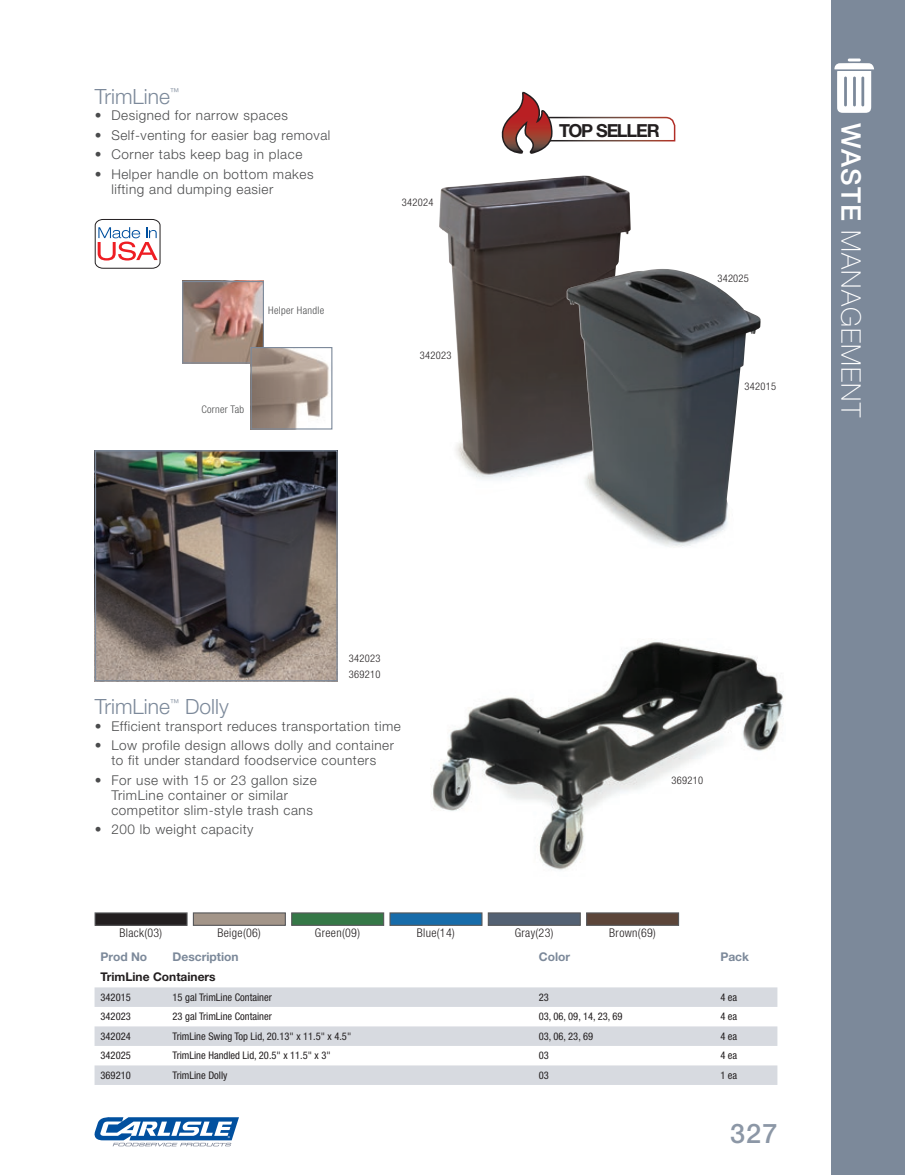
<style>
.page{position:relative;width:905px;height:1175px;background:#fff}
.page>*{position:absolute;margin:0;border:0;box-sizing:border-box;transform-origin:0 0}
.t1{font:100 27px "Helvetica Neue LT Std";letter-spacing:.04em;color:#fff}
.t2{font:500 27px "Helvetica Neue LT Std";color:#8c97a6}
.t3{font:300 21px "Helvetica Neue LT Std";color:#7c899a}
.t4{font:700 18px "Helvetica Neue LT Std";letter-spacing:-.06em;color:#231f20}
.t5{font:300 13.5px/15px "Helvetica Neue LT Std";letter-spacing:.04em;color:#4b4c4d}
.t6{font:300 condensed 12px "Helvetica Neue LT Std";letter-spacing:.03em;color:#231f20}
.t7{font:700 12px "Helvetica Neue LT Std";color:#7c899a}
.t8{font:700 12px "Helvetica Neue LT Std";color:#231f20}
.t9{font:condensed 10.5px "Helvetica Neue LT Std";color:#231f20}
.t10{font:300 condensed 10.5px "Helvetica Neue LT Std";letter-spacing:.025em;color:#231f20}
.t11{font:300 condensed 10.5px "Helvetica Neue LT Std";letter-spacing:.03em;color:#4b4c4d}
.s1{font-weight:500}
</style>
<div class="page">
<div style="left:831px;top:0;width:73px;height:1174px;background:#7c899a"></div>
<svg style="left:834px;top:59px;width:40px;height:54px"></svg>
<svg style="left:94px;top:1117px;width:145px;height:29px"></svg>
<svg style="left:94px;top:987px;width:683px;height:97px;fill:#d7dae0"></svg>
<img style="left:431px;top:641px;width:352px;height:229px">
<div style="left:95px;top:913px;width:92px;height:12px;background:#231f20"></div>
<div style="left:94px;top:912px;width:94px;height:14px;border:1px solid #57585a"></div>
<div style="left:193px;top:912px;width:93px;height:14px;background:#a39589;border:1px solid #57585a"></div>
<div style="left:291px;top:912px;width:93px;height:14px;background:#357847;border:1px solid #57585a"></div>
<div style="left:389px;top:912px;width:93px;height:14px;background:#176caa;border:1px solid #57585a"></div>
<div style="left:488px;top:912px;width:92px;height:14px;background:#536173;border:1px solid #57585a"></div>
<div style="left:586px;top:912px;width:93px;height:14px;background:#5c4539;border:1px solid #57585a"></div>
<img style="left:184px;top:283px;width:78px;height:78px">
<div style="left:182px;top:281px;width:82px;height:82px;border:1px solid #7c899a"></div>
<img style="left:252px;top:349px;width:77px;height:78px">
<div style="left:250px;top:347px;width:82px;height:82px;border:1px solid #7c899a"></div>
<img style="left:439px;top:175px;width:191px;height:304px">
<img style="left:566px;top:269px;width:194px;height:278px">
<img style="left:97px;top:450px;width:241px;height:231px">
<div style="left:95px;top:450px;width:242px;height:231px;border:1px solid #7c899a"></div>
<svg style="left:94px;top:219px;width:67px;height:50px"></svg>
<svg style="left:501px;top:91px;width:175px;height:63px"></svg>
<h2 class="t3" style="left:95px;top:83px;width:86px">TrimLine<sup>™</sup></h2>
<p class="t5" style="left:95px;top:107px;width:195px">• Designed for narrow spaces</p>
<p class="t5" style="left:95px;top:127px;width:237px">• Self-venting for easier bag removal</p>
<p class="t5" style="left:95px;top:146px;width:209px">• Corner tabs keep bag in place</p>
<p class="t5" style="left:111px;top:166px;width:204px;text-indent:-16px">• Helper handle on bottom makes lifting and dumping easier</p>
<p class="t11" style="left:268px;top:304px;width:57px">Helper Handle</p>
<p class="t11" style="left:201px;top:403px;width:44px">Corner Tab</p>
<p class="t10" style="left:402px;top:196px;width:33px">342024</p>
<p class="t10" style="left:420px;top:349px;width:33px">342023</p>
<h3 class="t4" style="left:559px;top:119px;width:102px">TOP SELLER</h3>
<p class="t10" style="left:717px;top:272px;width:33px">342025</p>
<p class="t10" style="left:744px;top:380px;width:33px">342015</p>
<h1 class="t1" style="left:866px;top:123px;width:296px;rotate:90deg"><span class="s1">WASTE</span> MANAGEMENT</h1>
<p class="t10" style="left:349px;top:652px;width:33px">342023</p>
<p class="t10" style="left:349px;top:668px;width:33px">369210</p>
<h2 class="t3" style="left:95px;top:694px;width:135px">TrimLine<sup>™</sup> Dolly</h2>
<p class="t5" style="left:95px;top:718px;width:307px">• Efficient transport reduces transportation time</p>
<p class="t5" style="left:95px;top:737px;width:301px;text-align:center">• Low profile design allows dolly and container to fit under standard foodservice counters</p>
<p class="t5" style="left:111px;top:772px;width:207px;text-indent:-16px">• For use with 15 or 23 gallon size<br>TrimLine container or similar competitor slim-style trash cans</p>
<p class="t5" style="left:95px;top:821px;width:160px">• 200 lb weight capacity</p>
<p class="t10" style="left:671px;top:774px;width:33px">369210</p>
<p class="t6" style="left:119px;top:926px;width:44px">Black(03)</p>
<p class="t6" style="left:217px;top:926px;width:45px">Beige(06)</p>
<p class="t6" style="left:315px;top:926px;width:47px">Green(09)</p>
<p class="t6" style="left:417px;top:926px;width:40px">Blue(14)</p>
<p class="t6" style="left:514px;top:926px;width:40px">Gray(23)</p>
<p class="t6" style="left:609px;top:926px;width:48px">Brown(69)</p>
<p class="t7" style="left:100px;top:949px;width:48px">Prod No</p>
<p class="t7" style="left:172px;top:949px;width:67px">Description</p>
<p class="t7" style="left:538px;top:949px;width:33px">Color</p>
<p class="t7" style="left:720px;top:949px;width:30px">Pack</p>
<p class="t8" style="left:100px;top:969px;width:117px">TrimLine Containers</p>
<p class="t9" style="left:100px;top:991px;width:32px">342015</p>
<p class="t9" style="left:172px;top:991px;width:101px">15 gal TrimLine Container</p>
<p class="t9" style="left:538px;top:991px;width:12px">23</p>
<p class="t9" style="left:720px;top:991px;width:18px">4 ea</p>
<p class="t9" style="left:100px;top:1010px;width:32px">342023</p>
<p class="t9" style="left:172px;top:1010px;width:101px">23 gal TrimLine Container</p>
<p class="t9" style="left:538px;top:1010px;width:85px">03, 06, 09, 14, 23, 69</p>
<p class="t9" style="left:720px;top:1010px;width:18px">4 ea</p>
<p class="t9" style="left:100px;top:1030px;width:32px">342024</p>
<p class="t9" style="left:172px;top:1030px;width:180px">TrimLine Swing Top Lid, 20.13" x 11.5" x 4.5"</p>
<p class="t9" style="left:538px;top:1030px;width:56px">03, 06, 23, 69</p>
<p class="t9" style="left:720px;top:1030px;width:18px">4 ea</p>
<p class="t9" style="left:100px;top:1049px;width:32px">342025</p>
<p class="t9" style="left:172px;top:1049px;width:160px">TrimLine Handled Lid, 20.5" x 11.5" x 3"</p>
<p class="t9" style="left:538px;top:1049px;width:12px">03</p>
<p class="t9" style="left:720px;top:1049px;width:18px">4 ea</p>
<p class="t9" style="left:100px;top:1069px;width:32px">369210</p>
<p class="t9" style="left:172px;top:1069px;width:56px">TrimLine Dolly</p>
<p class="t9" style="left:538px;top:1069px;width:12px">03</p>
<p class="t9" style="left:720px;top:1069px;width:18px">1 ea</p>
<h1 class="t2" style="left:730px;top:1117px;width:49px">327</h1>
</div>
